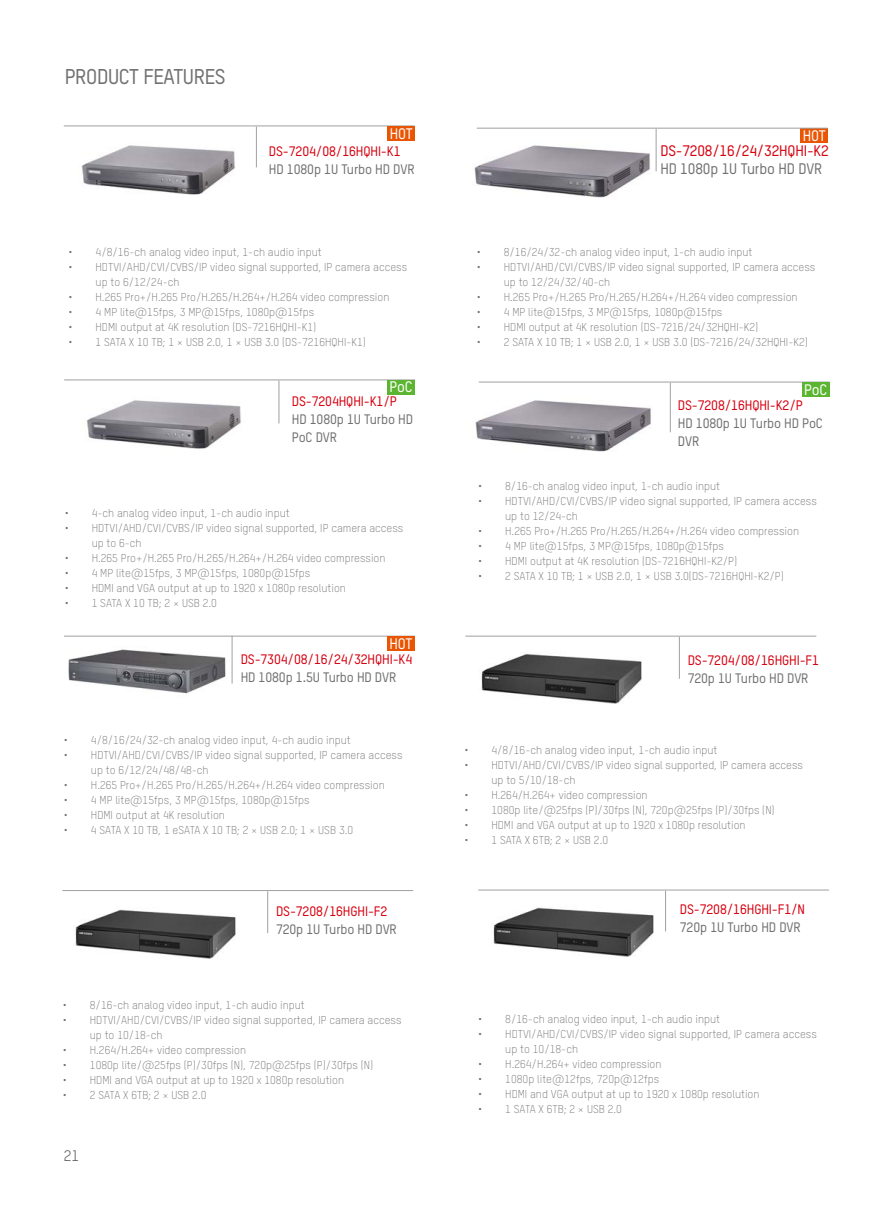
<style>
.page{position:relative;width:893px;height:1212px;background:#fff}
.page>*{position:absolute;margin:0;border:0;box-sizing:border-box;transform-origin:0 0}
.t1{font:500 21px "TSTARPRO";letter-spacing:-.02em;color:#727171}
.t2{font:500 15px "TSTARPRO";letter-spacing:-.01em;color:#d7000f}
.t3{font:500 15px "TSTARPRO";letter-spacing:-.01em;color:#727171}
.t4{font:500 15px "TSTARPRO";letter-spacing:-.01em;color:#fff}
.t5{font:15px "TSTARPRO";color:#595757}
.t6{font:500 13.5px "TSTARPRO";letter-spacing:-.01em;color:#d7000f}
.t7{font:500 13.5px/18px "TSTARPRO";letter-spacing:-.01em;color:#727171}
.t8{font:300 11.25px/15px "TSTARPRO";color:#727171}
</style>
<div class="page">
<hr style="left:64px;top:126px;width:351px;height:1px;background:#9fa0a0">
<hr style="left:256px;top:127px;width:1px;height:40px;background:#9fa0a0">
<img style="left:81px;top:145px;width:154px;height:50px">
<img style="left:474px;top:141px;width:183px;height:57px">
<div style="left:387px;top:126px;width:28px;height:15px;background:#ea5504"></div>
<div style="left:800px;top:128px;width:28px;height:15px;background:#ea5504"></div>
<hr style="left:477px;top:128px;width:351px;height:1px;background:#9fa0a0">
<hr style="left:656px;top:129px;width:1px;height:42px;background:#9fa0a0">
<hr style="left:465px;top:636px;width:351px;height:1px;background:#9fa0a0">
<hr style="left:679px;top:637px;width:1px;height:42px;background:#9fa0a0">
<hr style="left:64px;top:636px;width:351px;height:1px;background:#9fa0a0">
<hr style="left:232px;top:636px;width:1px;height:48px;background:#9fa0a0">
<hr style="left:62px;top:890px;width:351px;height:1px;background:#9fa0a0">
<hr style="left:267px;top:891px;width:1px;height:42px;background:#9fa0a0">
<hr style="left:478px;top:890px;width:351px;height:1px;background:#9fa0a0">
<hr style="left:665px;top:891px;width:1px;height:40px;background:#9fa0a0">
<img style="left:68px;top:649px;width:158px;height:45px">
<div style="left:387px;top:636px;width:28px;height:15px;background:#ea5504"></div>
<img style="left:481px;top:654px;width:161px;height:50px">
<img style="left:75px;top:909px;width:161px;height:50px">
<img style="left:493px;top:907px;width:161px;height:50px">
<img style="left:86px;top:400px;width:155px;height:49px">
<img style="left:475px;top:400px;width:176px;height:52px">
<hr style="left:64px;top:379px;width:351px;height:1px;background:#9fa0a0">
<hr style="left:279px;top:380px;width:1px;height:43px;background:#9fa0a0">
<hr style="left:479px;top:382px;width:351px;height:1px;background:#9fa0a0">
<hr style="left:670px;top:383px;width:1px;height:49px;background:#9fa0a0">
<div style="left:387px;top:379px;width:28px;height:15px;background:#5cb531"></div>
<div style="left:802px;top:382px;width:28px;height:15px;background:#5cb531"></div>
<h1 class="t1" style="left:65px;top:63px;width:162px">PRODUCT FEATURES</h1>
<h2 class="t4" style="left:390px;top:124px;width:25px">HOT</h2>
<h2 class="t4" style="left:803px;top:125px;width:25px">HOT</h2>
<p class="t6" style="left:269px;top:142px;width:133px">DS-7204/08/16HQHI-K1</p>
<p class="t7" style="left:269px;top:160px;width:147px">HD 1080p 1U Turbo HD DVR</p>
<h2 class="t2" style="left:660px;top:141px;width:170px">DS-7208/16/24/32HQHI-K2</h2>
<h2 class="t3" style="left:660px;top:159px;width:163px">HD 1080p 1U Turbo HD DVR</h2>
<p class="t8" style="left:69px;top:244px;width:255px">• 4/8/16-ch analog video input, 1-ch audio input</p>
<p class="t8" style="left:96px;top:259px;width:313px;text-indent:-27px">• HDTVI/AHD/CVI/CVBS/IP video signal supported, IP camera access up to 6/12/24-ch</p>
<p class="t8" style="left:69px;top:289px;width:322px">• H.265 Pro+/H.265 Pro/H.265/H.264+/H.264 video compression</p>
<p class="t8" style="left:69px;top:304px;width:247px">• 4 MP lite@15fps, 3 MP@15fps, 1080p@15fps</p>
<p class="t8" style="left:69px;top:319px;width:249px">• HDMI output at 4K resolution (DS-7216HQHI-K1)</p>
<p class="t8" style="left:69px;top:334px;width:299px">• 1 SATA X 10 TB; 1 × USB 2.0, 1 × USB 3.0 (DS-7216HQHI-K1)</p>
<p class="t8" style="left:477px;top:244px;width:277px">• 8/16/24/32-ch analog video input, 1-ch audio input</p>
<p class="t8" style="left:504px;top:259px;width:313px;text-indent:-27px">• HDTVI/AHD/CVI/CVBS/IP video signal supported, IP camera access up to 12/24/32/40-ch</p>
<p class="t8" style="left:477px;top:289px;width:322px">• H.265 Pro+/H.265 Pro/H.265/H.264+/H.264 video compression</p>
<p class="t8" style="left:477px;top:304px;width:247px">• 4 MP lite@15fps, 3 MP@15fps, 1080p@15fps</p>
<p class="t8" style="left:477px;top:319px;width:283px">• HDMI output at 4K resolution (DS-7216/24/32HQHI-K2)</p>
<p class="t8" style="left:477px;top:334px;width:332px">• 2 SATA X 10 TB; 1 × USB 2.0, 1 × USB 3.0 (DS-7216/24/32HQHI-K2)</p>
<h2 class="t4" style="left:389px;top:377px;width:25px">PoC</h2>
<h2 class="t4" style="left:804px;top:379px;width:25px">PoC</h2>
<p class="t6" style="left:292px;top:392px;width:106px">DS-7204HQHI-K1/P</p>
<p class="t7" style="left:292px;top:409px;width:123px">HD 1080p 1U Turbo HD<br>PoC DVR</p>
<p class="t6" style="left:678px;top:396px;width:126px">DS-7208/16HQHI-K2/P</p>
<p class="t7" style="left:678px;top:414px;width:146px">HD 1080p 1U Turbo HD PoC<br>DVR</p>
<p class="t8" style="left:65px;top:505px;width:226px">• 4-ch analog video input, 1-ch audio input</p>
<p class="t8" style="left:92px;top:520px;width:313px;text-indent:-27px">• HDTVI/AHD/CVI/CVBS/IP video signal supported, IP camera access up to 6-ch</p>
<p class="t8" style="left:65px;top:550px;width:322px">• H.265 Pro+/H.265 Pro/H.265/H.264+/H.264 video compression</p>
<p class="t8" style="left:65px;top:565px;width:247px">• 4 MP lite@15fps, 3 MP@15fps, 1080p@15fps</p>
<p class="t8" style="left:65px;top:580px;width:283px">• HDMI and VGA output at up to 1920 x 1080p resolution</p>
<p class="t8" style="left:65px;top:595px;width:154px">• 1 SATA X 10 TB; 2 × USB 2.0</p>
<h2 class="t4" style="left:389px;top:633px;width:25px">HOT</h2>
<p class="t6" style="left:241px;top:650px;width:173px">DS-7304/08/16/24/32HQHI-K4</p>
<p class="t7" style="left:241px;top:668px;width:157px">HD 1080p 1.5U Turbo HD DVR</p>
<p class="t8" style="left:64px;top:732px;width:288px">• 4/8/16/24/32-ch analog video input, 4-ch audio input</p>
<p class="t8" style="left:91px;top:747px;width:313px;text-indent:-27px">• HDTVI/AHD/CVI/CVBS/IP video signal supported, IP camera access up to 6/12/24/48/48-ch</p>
<p class="t8" style="left:64px;top:777px;width:322px">• H.265 Pro+/H.265 Pro/H.265/H.264+/H.264 video compression</p>
<p class="t8" style="left:64px;top:792px;width:247px">• 4 MP lite@15fps, 3 MP@15fps, 1080p@15fps</p>
<p class="t8" style="left:64px;top:807px;width:163px">• HDMI output at 4K resolution</p>
<p class="t8" style="left:64px;top:822px;width:291px">• 4 SATA X 10 TB, 1 eSATA X 10 TB; 2 × USB 2.0; 1 × USB 3.0</p>
<p class="t6" style="left:276px;top:902px;width:113px">DS-7208/16HGHI-F2</p>
<p class="t7" style="left:276px;top:920px;width:122px">720p 1U Turbo HD DVR</p>
<p class="t8" style="left:63px;top:997px;width:243px">• 8/16-ch analog video input, 1-ch audio input</p>
<p class="t8" style="left:90px;top:1012px;width:313px;text-indent:-27px">• HDTVI/AHD/CVI/CVBS/IP video signal supported, IP camera access up to 10/18-ch</p>
<p class="t8" style="left:63px;top:1042px;width:185px">• H.264/H.264+ video compression</p>
<p class="t8" style="left:63px;top:1057px;width:312px">• 1080p lite/@25fps (P)/30fps (N), 720p@25fps (P)/30fps (N)</p>
<p class="t8" style="left:63px;top:1072px;width:283px">• HDMI and VGA output at up to 1920 x 1080p resolution</p>
<p class="t8" style="left:63px;top:1087px;width:145px">• 2 SATA X 6TB; 2 × USB 2.0</p>
<h2 class="t5" style="left:64px;top:1146px;width:17px">21</h2>
<p class="t8" style="left:478px;top:478px;width:243px">• 8/16-ch analog video input, 1-ch audio input</p>
<p class="t8" style="left:505px;top:493px;width:313px;text-indent:-27px">• HDTVI/AHD/CVI/CVBS/IP video signal supported, IP camera access up to 12/24-ch</p>
<p class="t8" style="left:478px;top:523px;width:322px">• H.265 Pro+/H.265 Pro/H.265/H.264+/H.264 video compression</p>
<p class="t8" style="left:478px;top:538px;width:247px">• 4 MP lite@15fps, 3 MP@15fps, 1080p@15fps</p>
<p class="t8" style="left:478px;top:553px;width:260px">• HDMI output at 4K resolution (DS-7216HQHI-K2/P)</p>
<p class="t8" style="left:478px;top:568px;width:307px">• 2 SATA X 10 TB; 1 × USB 2.0, 1 × USB 3.0(DS-7216HQHI-K2/P)</p>
<p class="t6" style="left:688px;top:651px;width:133px">DS-7204/08/16HGHI-F1</p>
<p class="t7" style="left:688px;top:669px;width:122px">720p 1U Turbo HD DVR</p>
<p class="t8" style="left:464px;top:742px;width:255px">• 4/8/16-ch analog video input, 1-ch audio input</p>
<p class="t8" style="left:491px;top:757px;width:313px;text-indent:-27px">• HDTVI/AHD/CVI/CVBS/IP video signal supported, IP camera access up to 5/10/18-ch</p>
<p class="t8" style="left:464px;top:787px;width:185px">• H.264/H.264+ video compression</p>
<p class="t8" style="left:464px;top:802px;width:312px">• 1080p lite/@25fps (P)/30fps (N), 720p@25fps (P)/30fps (N)</p>
<p class="t8" style="left:464px;top:817px;width:283px">• HDMI and VGA output at up to 1920 x 1080p resolution</p>
<p class="t8" style="left:464px;top:832px;width:145px">• 1 SATA X 6TB; 2 × USB 2.0</p>
<p class="t6" style="left:680px;top:900px;width:127px">DS-7208/16HGHI-F1/N</p>
<p class="t7" style="left:680px;top:917px;width:122px">720p 1U Turbo HD DVR</p>
<p class="t8" style="left:478px;top:1011px;width:243px">• 8/16-ch analog video input, 1-ch audio input</p>
<p class="t8" style="left:505px;top:1026px;width:313px;text-indent:-27px">• HDTVI/AHD/CVI/CVBS/IP video signal supported, IP camera access up to 10/18-ch</p>
<p class="t8" style="left:478px;top:1056px;width:185px">• H.264/H.264+ video compression</p>
<p class="t8" style="left:478px;top:1071px;width:182px">• 1080p lite@12fps, 720p@12fps</p>
<p class="t8" style="left:478px;top:1086px;width:283px">• HDMI and VGA output at up to 1920 x 1080p resolution</p>
<p class="t8" style="left:478px;top:1101px;width:145px">• 1 SATA X 6TB; 2 × USB 2.0</p>
</div>
